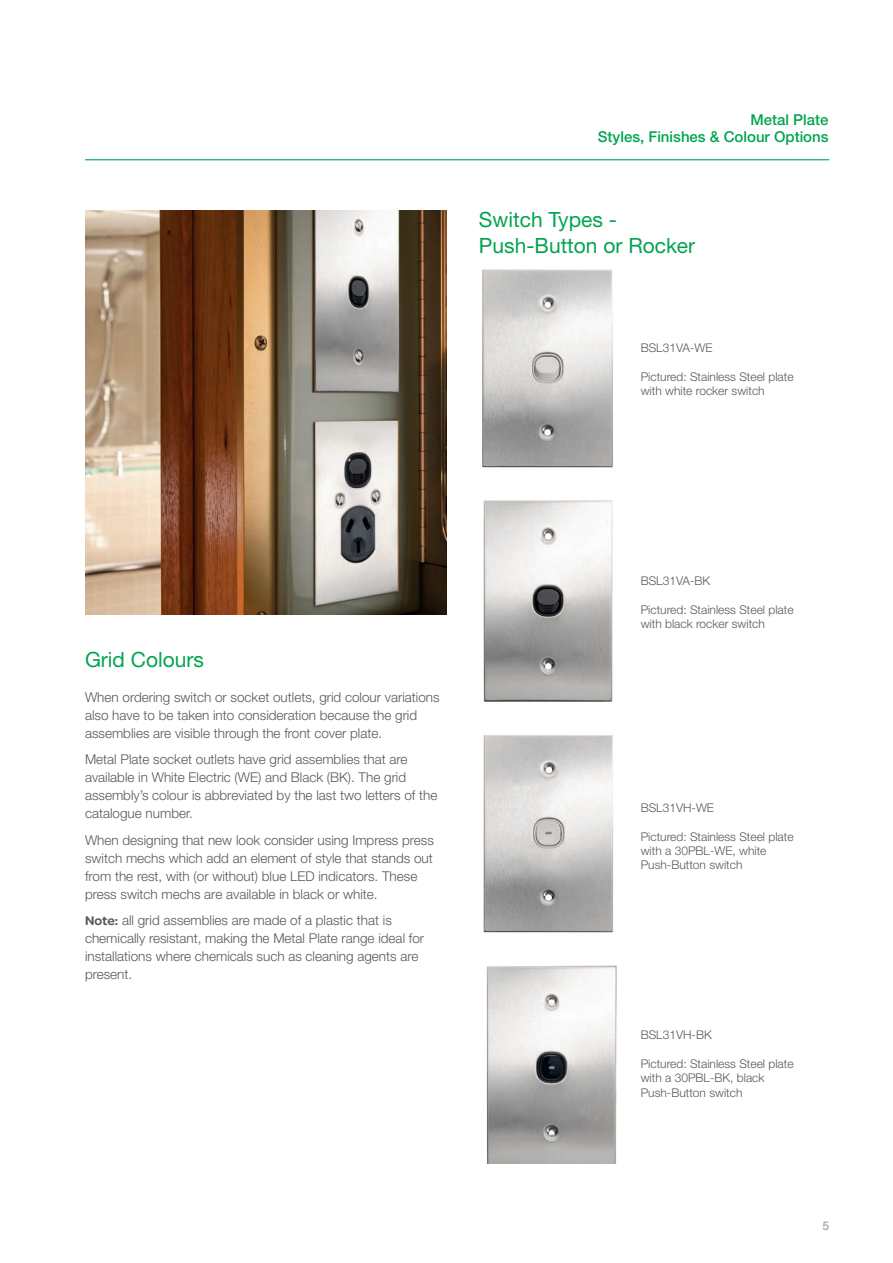
<style>
.page{position:relative;width:893px;height:1263px;background:#fff}
.page>*{position:absolute;margin:0;border:0;box-sizing:border-box;transform-origin:0 0}
.t1{font:21px/25.2px "Helvetica Neue";color:#00a54f}
.t2{font:500 15px/17.2px "Helvetica Neue";color:#00a54f;text-align:right}
.t3{font:300 13.5px/18px "Helvetica Neue";color:#57585a}
.t4{font:300 12px/14.4px "Helvetica Neue";color:#57585a}
.t5{font:500 12px "Helvetica Neue";color:#a8a9ad}
.s1{font-family:"SE Optimist";font-weight:700}
</style>
<div class="page">
<img style="left:85px;top:211px;width:361px;height:404px">
<img style="left:482px;top:269px;width:131px;height:199px">
<img style="left:483px;top:500px;width:130px;height:202px">
<img style="left:483px;top:735px;width:131px;height:198px">
<hr style="left:85px;top:159px;width:744px;height:1px;background:#00a54f">
<img style="left:486px;top:966px;width:131px;height:198px">
<p class="t2" style="left:598px;top:111px;width:232px">Metal Plate<br>Styles, Finishes &amp; Colour Options</p>
<h1 class="t1" style="left:479px;top:207px;width:218px">Switch Types -<br>Push-Button or Rocker</h1>
<p class="t4" style="left:641px;top:340px;width:73px">BSL31VA-WE</p>
<p class="t4" style="left:641px;top:369px;width:154px">Pictured: Stainless Steel plate with white rocker switch</p>
<h1 class="t1" style="left:85px;top:647px;width:120px">Grid Colours</h1>
<p class="t3" style="left:85px;top:688px;width:356px">When ordering switch or socket outlets, grid colour variations also have to be taken into consideration because the grid assemblies are visible through the front cover plate.</p>
<p class="t3" style="left:85px;top:750px;width:354px">Metal Plate socket outlets have grid assemblies that are available in White Electric (WE) and Black (BK). The grid assembly’s colour is abbreviated by the last two letters of the catalogue number.</p>
<p class="t3" style="left:85px;top:831px;width:350px">When designing that new look consider using Impress press switch mechs which add an element of style that stands out from the rest, with (or without) blue LED indicators. These press switch mechs are available in black or white.</p>
<p class="t3" style="left:85px;top:911px;width:341px"><span class="s1">Note:</span> all grid assemblies are made of a plastic that is chemically resistant, making the Metal Plate range ideal for installations where chemicals such as cleaning agents are present.</p>
<p class="t4" style="left:641px;top:573px;width:71px">BSL31VA-BK</p>
<p class="t4" style="left:641px;top:602px;width:154px">Pictured: Stainless Steel plate with black rocker switch</p>
<p class="t4" style="left:641px;top:800px;width:75px">BSL31VH-WE</p>
<p class="t4" style="left:641px;top:829px;width:154px">Pictured: Stainless Steel plate with a 30PBL-WE, white<br>Push-Button switch</p>
<p class="t4" style="left:641px;top:1027px;width:73px">BSL31VH-BK</p>
<p class="t4" style="left:641px;top:1056px;width:154px">Pictured: Stainless Steel plate with a 30PBL-BK, black<br>Push-Button switch</p>
<p class="t5" style="left:822px;top:1218px;width:8px">5</p>
</div>
